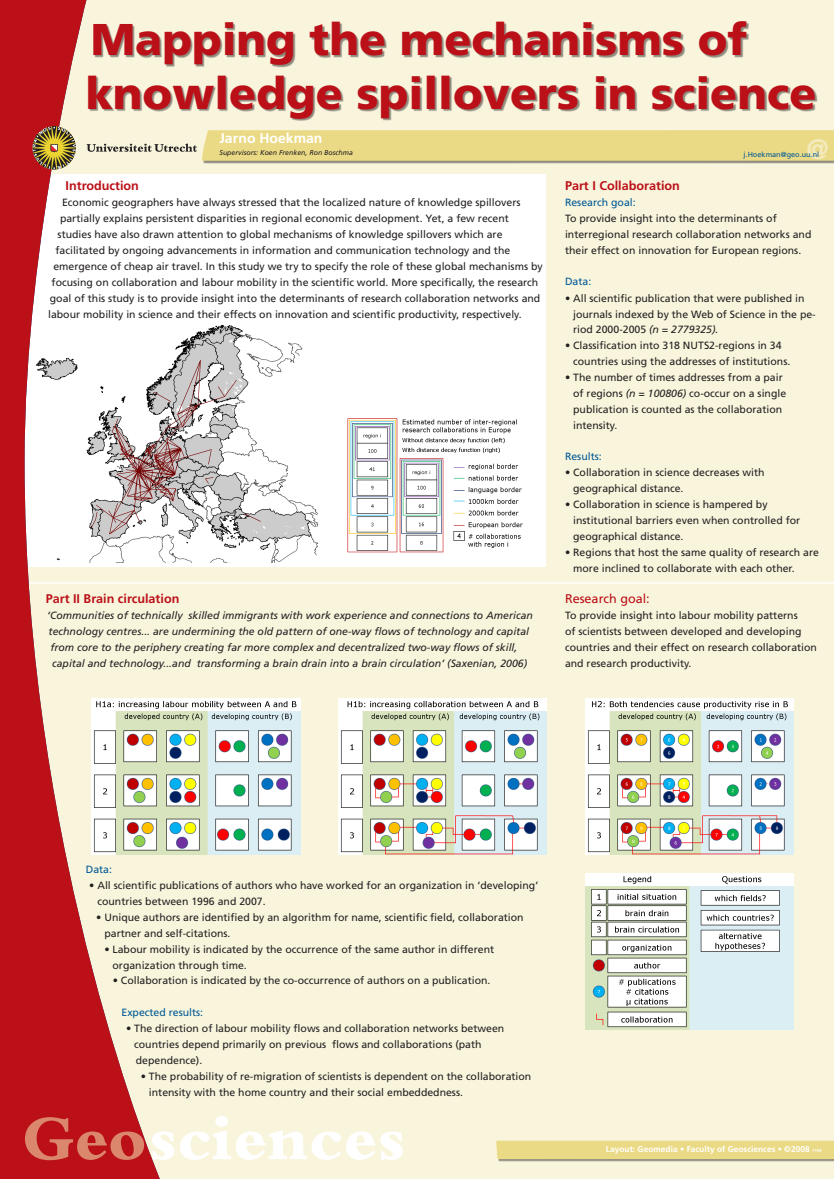
<style>
.page{position:relative;width:834px;height:1179px;background:#fff}
.page>*{position:absolute;margin:0;border:0;box-sizing:border-box;transform-origin:0 0}
.t1{font:800 65.8px "Bembo Std";color:#fff}
.kop{font:900 44.45px/53.3px "Frutiger LT Std";color:#bb1018}
.figuurtekst{font:900 28px "Frutiger LT Std";color:#f3ebbe}
.auteurs{font:700 14px "Frutiger LT Std";color:#fff}
.kopje{font:700 12.6px "Frutiger LT Std";color:#bb1018}
.kopje-2{font:12.6px "Frutiger LT Std";color:#bb1018}
.broodtekst{font:10.5px/15.9px "Frutiger LT Std";color:#231f20}
.broodtekst-2{font:italic 10.5px "Frutiger LT Std";color:#231f20}
.kopje-3{font:10.5px/15.9px "Frutiger LT Std";color:#231f20}
.subkop{font:10.5px "Frutiger LT Std";color:#005996}
.broodtekst-3{font:700 8.4px "Frutiger LT Std";color:#fff}
.email{font:7.35px "Frutiger LT Std";color:#005996}
.herkomst{font:italic 7px "Frutiger LT Std";color:#231f20}
.s1{font-style:italic}
.s2{color:#db876e}
.s3{font-size:4.2px}
</style>
<div class="page">
<div style="left:0;top:0;width:833px;height:1179px;background:#f9f5dd"></div>
<div style="left:13px;top:175px;width:533px;height:392px;background:#fff"></div>
<hr style="left:14px;top:582px;width:819px;height:2px;background:#fff">
<img style="left:160px;top:325px;width:159px;height:237px">
<div style="left:203px;top:131px;width:630px;height:36px;background:#231f20;opacity:.5"></div>
<div style="left:497px;top:1141px;width:336px;height:22px;background:#231f20;opacity:.5"></div>
<div style="left:496px;top:1140px;width:337px;height:19px;background:#ebda85"></div>
<svg style="left:0;top:0;width:160px;height:1179px"></svg>
<div style="left:89px;top:22px;width:744px;height:140px;background:#231f20;opacity:.5"></div>
<svg style="left:32px;top:126px;width:44px;height:44px;background:#a08048"></svg>
<svg style="left:87px;top:130px;width:746px;height:31px;background:#e9da90"></svg>
<img style="left:347px;top:418px;width:176px;height:135px">
<img style="left:92px;top:698px;width:208px;height:157px">
<img style="left:585px;top:698px;width:208px;height:157px">
<img style="left:585px;top:873px;width:208px;height:156px">
<img style="left:338px;top:698px;width:208px;height:157px">
<p class="kop" style="left:86px;top:13px;width:732px">Mapping the mechanisms of knowledge spillovers in science</p>
<p class="auteurs" style="left:219px;top:130px;width:104px">Jarno Hoekman</p>
<p class="herkomst" style="left:219px;top:149px;width:135px">Supervisors: Koen Frenken, Ron Boschma</p>
<p class="kopje" style="left:565px;top:178px;width:116px">Part I Collaboration</p>
<p class="subkop" style="left:565px;top:196px;width:72px">Research goal:</p>
<p class="broodtekst" style="left:565px;top:211px;width:248px">To provide insight into the determinants of interregional research collaboration networks and their effect on innovation for European regions.</p>
<p class="subkop" style="left:565px;top:275px;width:28px">Data:</p>
<p class="kopje-3" style="left:573px;top:290px;width:244px;text-indent:-8px">• All scientific publication that were published in journals indexed by the Web of Science in the pe&shy;riod 2000-2005 <span class="s1">(n = 2779325).</span></p>
<p class="broodtekst" style="left:573px;top:338px;width:219px;text-indent:-8px">• Classification into 318 NUTS2-regions in 34 countries using the addresses of institutions.</p>
<p class="broodtekst" style="left:573px;top:369px;width:214px;text-indent:-8px">• The number of times addresses from a pair of regions <span class="s1">(n = 100806)</span> co-occur on a single publication is counted as the collaboration intensity.</p>
<p class="subkop" style="left:565px;top:450px;width:38px">Results:</p>
<p class="broodtekst" style="left:573px;top:465px;width:193px;text-indent:-8px">• Collaboration in science decreases with geographical distance.</p>
<p class="broodtekst" style="left:573px;top:496px;width:228px;text-indent:-8px">• Collaboration in science is hampered by institutional barriers even when controlled for geographical distance.</p>
<p class="broodtekst" style="left:573px;top:544px;width:247px;text-indent:-8px">• Regions that host the same quality of research are more inclined to collaborate with each other.</p>
<p class="kopje-2" style="left:565px;top:591px;width:86px">Research goal:</p>
<p class="broodtekst" style="left:565px;top:608px;width:253px">To provide insight into labour mobility patterns<br>of scientists between developed and developing countries and their effect on research collaboration and research productivity.</p>
<p class="figuurtekst" style="left:806px;top:132px;width:24px">@</p>
<p class="email" style="left:743px;top:150px;width:77px">j.Hoekman@geo.uu.nl</p>
<p class="kopje" style="left:66px;top:178px;width:75px">Introduction</p>
<p class="broodtekst" style="left:62px;top:195px;width:460px">Economic geographers have always stressed that the localized nature of knowledge spillovers</p>
<p class="broodtekst" style="left:60px;top:211px;width:450px">partially explains persistent disparities in regional economic development. Yet, a few recent</p>
<p class="broodtekst" style="left:58px;top:227px;width:446px">studies have also drawn attention to global mechanisms of knowledge spillovers which are</p>
<p class="broodtekst" style="left:55px;top:242px;width:456px">facilitated by ongoing advancements in information and communication technology and the</p>
<p class="broodtekst" style="left:53px;top:258px;width:490px">emergence of cheap air travel. In this study we try to specify the role of these global mechanisms by</p>
<p class="broodtekst" style="left:52px;top:274px;width:488px">focusing on collaboration and labour mobility in the scientific world. More specifically, the research</p>
<p class="broodtekst" style="left:50px;top:290px;width:492px">goal of this study is to provide insight into the determinants of research collaboration networks and</p>
<p class="broodtekst" style="left:48px;top:306px;width:475px">labour mobility in science and their effects on innovation and scientific productivity, respectively.</p>
<p class="kopje" style="left:46px;top:591px;width:135px">Part II Brain circulation</p>
<p class="broodtekst-2" style="left:47px;top:609px;width:487px">‘Communities of technically skilled immigrants with work experience and connections to American</p>
<p class="broodtekst-2" style="left:49px;top:625px;width:482px">technology centres... are undermining the old pattern of one-way flows of technology and capital</p>
<p class="broodtekst-2" style="left:50px;top:641px;width:468px">from core to the periphery creating far more complex and decentralized two-way flows of skill,</p>
<p class="broodtekst-2" style="left:52px;top:657px;width:476px">capital and technology...and transforming a brain drain into a brain circulation’ (Saxenian, 2006)</p>
<p class="subkop" style="left:86px;top:863px;width:28px">Data:</p>
<p class="broodtekst" style="left:97px;top:877px;width:442px;text-indent:-8px">• All scientific publications of authors who have worked for an organization in ‘developing’ countries between 1996 and 2007.</p>
<p class="broodtekst" style="left:104px;top:909px;width:420px;text-indent:-8px">• Unique authors are identified by an algorithm for name, scientific field, collaboration partner and self-citations.</p>
<p class="broodtekst" style="left:112px;top:941px;width:383px;text-indent:-8px">• Labour mobility is indicated by the occurrence of the same author in different organization through time.</p>
<p class="broodtekst" style="left:113px;top:973px;width:379px">• Collaboration is indicated by the co-occurrence of authors on a publication.</p>
<p class="subkop" style="left:121px;top:1005px;width:83px">Expected results:</p>
<p class="broodtekst" style="left:134px;top:1020px;width:371px;text-indent:-8px">• The direction of labour mobility flows and collaboration networks between countries depend primarily on previous flows and collaborations (path dependence).</p>
<p class="broodtekst" style="left:149px;top:1068px;width:384px;text-indent:-8px">• The probability of re-migration of scientists is dependent on the collaboration intensity with the home country and their social embeddedness.</p>
<p class="t1" style="left:22px;top:1101px;width:385px"><span class="s2">Geo</span>sciences</p>
<p class="broodtekst-3" style="left:605px;top:1144px;width:217px">Layout: Geomedia • Faculty of Geosciences • ©2008 <span class="s3">7159</span></p>
</div>
